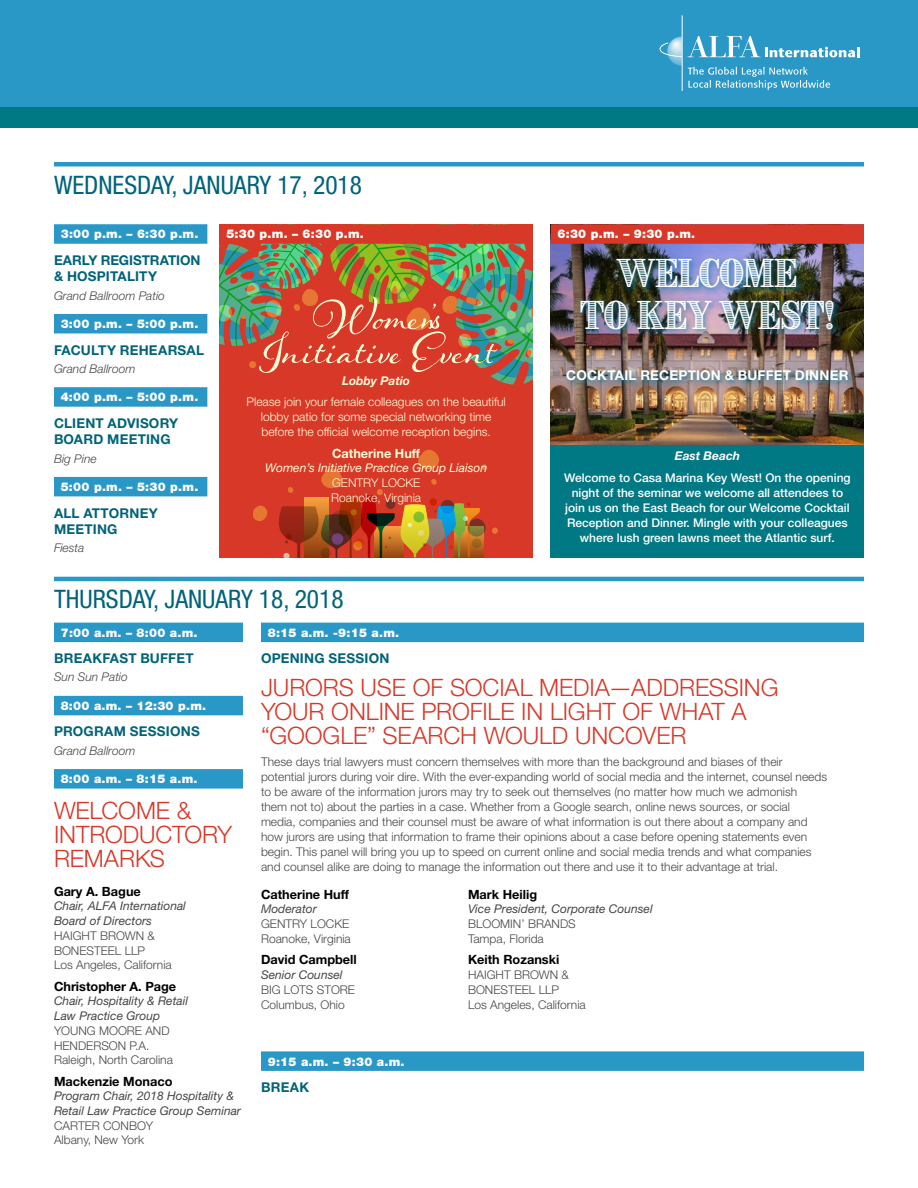
<style>
.page{position:relative;width:918px;height:1188px;background:#fff}
.page>*{position:absolute;margin:0;border:0;box-sizing:border-box;transform-origin:0 0}
.t1{font:60px "Hummingbird";color:#fffcd5}
.t2{font:34.5px/41.4px "Brim Narrow Combined 1";letter-spacing:-.04em;color:#fff;text-align:center}
.t3{font:condensed 25.5px "Helvetica Neue LT Std";color:#006379}
.t4{font:300 24px/24px "Helvetica Neue LT Std";letter-spacing:-.005em;color:#d73828}
.t5{font:700 13.5px/16.5px "Helvetica Neue LT Std";letter-spacing:.015em;color:#006379}
.t6{font:700 13.5px "Helvetica Neue LT Std";letter-spacing:.015em;color:#fff}
.t7{font:700 12.75px "Helvetica Neue LT Std";color:#000}
.t8{font:700 12.75px "Helvetica Neue LT Std";color:#fffcd5}
.t9{font:300 12px/15px "Helvetica Neue LT Std";color:#464547}
.t10{font:500 12px/15px "Helvetica Neue LT Std";color:#fff;text-align:center}
.t11{font:italic 12px/14.5px "Helvetica Neue LT Std";color:#464547}
.t12{font:900 12px "Helvetica Neue LT Std";letter-spacing:.02em;color:#fff}
.t13{font:300 12px/15px "Helvetica Neue LT Std";color:#fffcd5;text-align:center}
.t14{font:italic 300 12px "Helvetica Neue LT Std";color:#464547}
.t15{font:italic 12px "Helvetica Neue LT Std";color:#fffcd5}
.t16{font:italic 700 12px "Helvetica Neue LT Std";color:#fffcd5}
.t17{font:italic 700 12px "Helvetica Neue LT Std";color:#fff}
</style>
<div class="page">
<hr style="left:54px;top:577px;width:810px;height:4px;background:#2a98c7">
<div style="left:54px;top:623px;width:189px;height:19px;background:#2a98c7"></div>
<div style="left:54px;top:696px;width:189px;height:19px;background:#2a98c7"></div>
<div style="left:54px;top:769px;width:189px;height:20px;background:#2a98c7"></div>
<div style="left:261px;top:623px;width:603px;height:19px;background:#2a98c7"></div>
<div style="left:261px;top:1051px;width:603px;height:20px;background:#2a98c7"></div>
<div style="left:220px;top:224px;width:313px;height:333px;background:#d73828"></div>
<svg style="left:253px;top:506px;width:14px;height:15px"></svg>
<svg style="left:249px;top:361px;width:7px;height:7px"></svg>
<svg style="left:330px;top:244px;width:203px;height:141px"></svg>
<svg style="left:220px;top:244px;width:103px;height:102px"></svg>
<svg style="left:279px;top:450px;width:219px;height:107px"></svg>
<div style="left:0;top:0;width:918px;height:107px;background:#2a98c7"></div>
<hr style="left:682px;top:15px;width:1px;height:76px;background:#fff">
<svg style="left:659px;top:36px;width:201px;height:54px"></svg>
<div style="left:0;top:107px;width:918px;height:20px;background:#007985"></div>
<hr style="left:54px;top:162px;width:810px;height:4px;background:#2a98c7">
<img style="left:551px;top:244px;width:313px;height:201px">
<div style="left:564px;top:256px;width:291px;height:132px;background:#007caa;opacity:.75"></div>
<div style="left:551px;top:445px;width:313px;height:112px;background:#007985"></div>
<div style="left:54px;top:224px;width:153px;height:20px;background:#2a98c7"></div>
<div style="left:54px;top:314px;width:153px;height:19px;background:#2a98c7"></div>
<div style="left:54px;top:387px;width:153px;height:20px;background:#2a98c7"></div>
<div style="left:54px;top:477px;width:153px;height:19px;background:#2a98c7"></div>
<div style="left:551px;top:224px;width:313px;height:20px;background:#d73828"></div>
<h3 class="t3" style="left:54px;top:170px;width:310px">WEDNESDAY, JANUARY 17, 2018</h3>
<p class="t12" style="left:61px;top:227px;width:139px">3:00 p.m. – 6:30 p.m.</p>
<p class="t5" style="left:54px;top:251px;width:148px">EARLY REGISTRATION &amp; HOSPITALITY</p>
<p class="t14" style="left:54px;top:288px;width:112px">Grand Ballroom Patio</p>
<p class="t12" style="left:61px;top:317px;width:139px">3:00 p.m. – 5:00 p.m.</p>
<p class="t5" style="left:54px;top:341px;width:152px">FACULTY REHEARSAL</p>
<p class="t14" style="left:54px;top:361px;width:83px">Grand Ballroom</p>
<p class="t12" style="left:61px;top:390px;width:139px">4:00 p.m. – 5:00 p.m.</p>
<p class="t5" style="left:54px;top:414px;width:126px">CLIENT ADVISORY<br>BOARD MEETING</p>
<p class="t14" style="left:54px;top:451px;width:44px">Big Pine</p>
<p class="t12" style="left:61px;top:480px;width:139px">5:00 p.m. – 5:30 p.m.</p>
<p class="t5" style="left:54px;top:504px;width:105px">ALL ATTORNEY<br>MEETING</p>
<p class="t14" style="left:54px;top:541px;width:32px">Fiesta</p>
<p class="t12" style="left:226px;top:227px;width:139px">5:30 p.m. – 6:30 p.m.</p>
<p class="t12" style="left:558px;top:227px;width:139px">6:30 p.m. – 9:30 p.m.</p>
<h1 class="t1" style="left:313px;top:272px;width:128px">Women’s</h1>
<h1 class="t1" style="left:259px;top:307px;width:236px">Initiative Event</h1>
<p class="t16" style="left:342px;top:373px;width:69px">Lobby Patio</p>
<p class="t13" style="left:247px;top:394px;width:261px">Please join your female colleagues on the beautiful lobby patio for some special networking time before the official welcome reception begins.</p>
<p class="t8" style="left:332px;top:445px;width:90px">Catherine Huff</p>
<p class="t15" style="left:265px;top:461px;width:223px">Women’s Initiative Practice Group Liaison</p>
<p class="t13" style="left:331px;top:475px;width:91px;line-height:14.5px;text-align:left">GENTRY LOCKE<br>Roanoke, Virginia</p>
<h2 class="t2" style="left:579px;top:253px;width:257px">WELCOME<br>TO KEY WEST!</h2>
<p class="t6" style="left:566px;top:367px;width:284px">COCKTAIL RECEPTION &amp; BUFFET DINNER</p>
<p class="t17" style="left:675px;top:449px;width:67px">East Beach</p>
<p class="t10" style="left:564px;top:470px;width:288px">Welcome to Casa Marina Key West! On the opening night of the seminar we welcome all attendees to join us on the East Beach for our Welcome Cocktail Reception and Dinner. Mingle with your colleagues where lush green lawns meet the Atlantic surf.</p>
<h3 class="t3" style="left:54px;top:584px;width:291px">THURSDAY, JANUARY 18, 2018</h3>
<p class="t12" style="left:61px;top:625px;width:138px">7:00 a.m. – 8:00 a.m.</p>
<p class="t5" style="left:54px;top:650px;width:141px">BREAKFAST BUFFET</p>
<p class="t14" style="left:54px;top:670px;width:75px">Sun Sun Patio</p>
<p class="t12" style="left:61px;top:699px;width:147px">8:00 a.m. – 12:30 p.m.</p>
<p class="t5" style="left:54px;top:723px;width:147px">PROGRAM SESSIONS</p>
<p class="t14" style="left:54px;top:743px;width:83px">Grand Ballroom</p>
<p class="t12" style="left:61px;top:772px;width:138px">8:00 a.m. – 8:15 a.m.</p>
<h3 class="t4" style="left:54px;top:798px;width:180px">WELCOME &amp;<br>INTRODUCTORY<br>REMARKS</h3>
<p class="t7" style="left:54px;top:883px;width:88px">Gary A. Bague</p>
<p class="t11" style="left:54px;top:898px;width:133px">Chair, ALFA International<br>Board of Directors</p>
<p class="t9" style="left:54px;top:928px;width:119px">HAIGHT BROWN &amp;<br>BONESTEEL LLP<br>Los Angeles, California</p>
<p class="t7" style="left:54px;top:978px;width:124px">Christopher A. Page</p>
<p class="t11" style="left:54px;top:994px;width:136px">Chair, Hospitality &amp; Retail<br>Law Practice Group</p>
<p class="t9" style="left:54px;top:1023px;width:120px">YOUNG MOORE AND<br>HENDERSON P.A.<br>Raleigh, North Carolina</p>
<p class="t7" style="left:54px;top:1073px;width:120px">Mackenzie Monaco</p>
<p class="t11" style="left:54px;top:1089px;width:188px">Program Chair, 2018 Hospitality &amp;<br>Retail Law Practice Group Seminar</p>
<p class="t9" style="left:54px;top:1118px;width:101px;line-height:14.5px">CARTER CONBOY<br>Albany, New York</p>
<p class="t12" style="left:268px;top:625px;width:133px">8:15 a.m. -9:15 a.m.</p>
<p class="t5" style="left:261px;top:650px;width:130px">OPENING SESSION</p>
<h3 class="t4" style="left:261px;top:675px;width:519px">JURORS USE OF SOCIAL MEDIA—ADDRESSING<br>YOUR ONLINE PROFILE IN LIGHT OF WHAT A “GOOGLE” SEARCH WOULD UNCOVER</h3>
<p class="t9" style="left:261px;top:754px;width:568px">These days trial lawyers must concern themselves with more than the background and biases of their potential jurors during voir dire. With the ever-expanding world of social media and the internet, counsel needs to be aware of the information jurors may try to seek out themselves (no matter how much we admonish<br>them not to) about the parties in a case. Whether from a Google search, online news sources, or social media, companies and their counsel must be aware of what information is out there about a company and how jurors are using that information to frame their opinions about a case before opening statements even begin. This panel will bring you up to speed on current online and social media trends and what companies and counsel alike are doing to manage the information out there and use it to their advantage at trial.</p>
<p class="t7" style="left:261px;top:886px;width:90px">Catherine Huff</p>
<p class="t11" style="left:261px;top:902px;width:57px">Moderator</p>
<p class="t9" style="left:261px;top:917px;width:91px;line-height:14.5px">GENTRY LOCKE<br>Roanoke, Virginia</p>
<p class="t7" style="left:261px;top:952px;width:97px">David Campbell</p>
<p class="t11" style="left:261px;top:967px;width:83px">Senior Counsel</p>
<p class="t9" style="left:261px;top:982px;width:96px;line-height:14.5px">BIG LOTS STORE<br>Columbus, Ohio</p>
<p class="t7" style="left:468px;top:886px;width:71px">Mark Heilig</p>
<p class="t11" style="left:468px;top:902px;width:186px">Vice President, Corporate Counsel</p>
<p class="t9" style="left:468px;top:917px;width:109px;line-height:14.5px">BLOOMIN’ BRANDS<br>Tampa, Florida</p>
<p class="t7" style="left:468px;top:952px;width:93px">Keith Rozanski</p>
<p class="t9" style="left:468px;top:968px;width:119px">HAIGHT BROWN &amp;<br>BONESTEEL LLP<br>Los Angeles, California</p>
<p class="t12" style="left:268px;top:1054px;width:138px">9:15 a.m. – 9:30 a.m.</p>
<p class="t5" style="left:261px;top:1079px;width:50px">BREAK</p>
</div>
